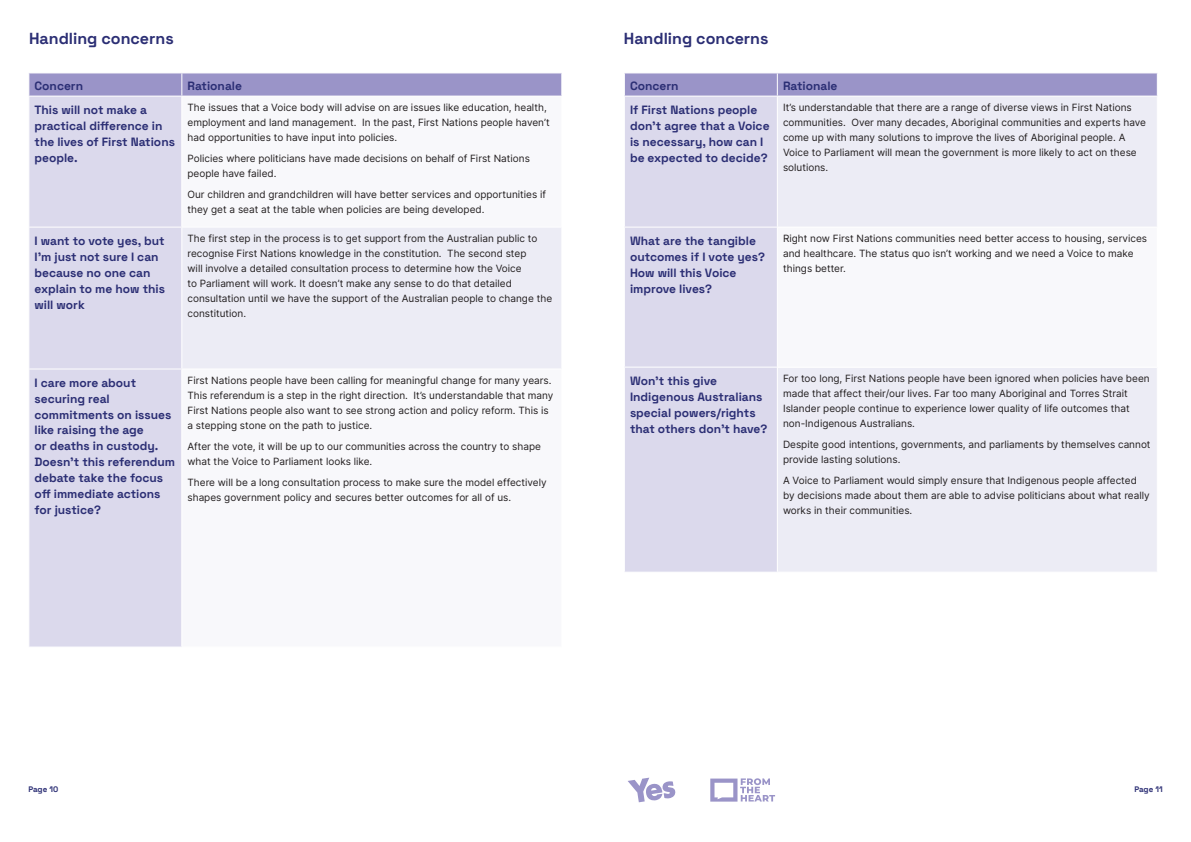
<style>
.page{position:relative;width:1191px;height:842px;background:#fff}
.page>*{position:absolute;margin:0;border:0;box-sizing:border-box;transform-origin:0 0}
.t1{font:300 16px "Space Grotesk";color:#2b2e74}
.t2{font:300 12px/16px "Space Grotesk";color:#2b2e74}
.t3{font:10px/15px "Inter";color:#231f20}
.t4{font:300 8px "Space Grotesk";letter-spacing:-.005em;color:#2b2e74}
</style>
<div class="page">
<svg style="left:628px;top:778px;width:47px;height:24px"></svg>
<svg style="left:710px;top:778px;width:65px;height:24px"></svg>
<div style="left:29px;top:97px;width:152px;height:549px;background:#dbd9ec"></div>
<div style="left:182px;top:227px;width:380px;height:142px;background:#ececf5"></div>
<svg style="left:29px;top:73px;width:533px;height:23px;background:#9e98ca"></svg>
<hr style="left:28px;top:227px;width:154px;height:1px;background:#fff">
<hr style="left:182px;top:227px;width:380px;height:1px;background:#fff">
<hr style="left:561px;top:228px;width:1px;height:140px;background:#fff">
<hr style="left:28px;top:368px;width:154px;height:1px;background:#fff">
<hr style="left:182px;top:368px;width:380px;height:1px;background:#fff">
<div style="left:625px;top:97px;width:152px;height:475px;background:#dbd9ec"></div>
<div style="left:778px;top:97px;width:378px;height:475px;background:#ececf5"></div>
<div style="left:777px;top:227px;width:380px;height:140px;background:#f8f8fb"></div>
<svg style="left:624px;top:73px;width:533px;height:23px;background:#9e98ca"></svg>
<hr style="left:624px;top:227px;width:153px;height:1px;background:#fff">
<hr style="left:777px;top:227px;width:380px;height:1px;background:#fff">
<hr style="left:777px;top:228px;width:1px;height:139px;background:#fff">
<hr style="left:1156px;top:228px;width:1px;height:139px;background:#fff">
<hr style="left:624px;top:367px;width:153px;height:1px;background:#fff">
<hr style="left:777px;top:367px;width:380px;height:1px;background:#fff">
<h1 class="t1" style="left:29px;top:27px;width:146px">Handling concerns</h1>
<p class="t2" style="left:35px;top:78px;width:50px">Concern</p>
<p class="t2" style="left:187px;top:78px;width:56px">Rationale</p>
<p class="t2" style="left:35px;top:101px;width:142px">This will not make a practical difference in the lives of First Nations people.</p>
<p class="t3" style="left:187px;top:100px;width:364px">The issues that a Voice body will advise on are issues like education, health, employment and land management. In the past, First Nations people haven’t had opportunities to have input into policies.</p>
<p class="t3" style="left:187px;top:151px;width:344px">Policies where politicians have made decisions on behalf of First Nations people have failed.</p>
<p class="t3" style="left:187px;top:186px;width:360px">Our children and grandchildren will have better services and opportunities if they get a seat at the table when policies are being developed.</p>
<p class="t2" style="left:35px;top:232px;width:132px">I want to vote yes, but<br>I’m just not sure I can because no one can explain to me how this will work</p>
<p class="t3" style="left:187px;top:231px;width:366px">The first step in the process is to get support from the Australian public to recognise First Nations knowledge in the constitution. The second step<br>will involve a detailed consultation process to determine how the Voice<br>to Parliament will work. It doesn’t make any sense to do that detailed consultation until we have the support of the Australian people to change the constitution.</p>
<p class="t2" style="left:35px;top:374px;width:142px">I care more about securing real commitments on issues like raising the age<br>or deaths in custody.<br>Doesn’t this referendum debate take the focus off immediate actions for justice?</p>
<p class="t3" style="left:187px;top:373px;width:367px">First Nations people have been calling for meaningful change for many years.<br>This referendum is a step in the right direction. It’s understandable that many First Nations people also want to see strong action and policy reform. This is a stepping stone on the path to justice.</p>
<p class="t3" style="left:187px;top:439px;width:355px">After the vote, it will be up to our communities across the country to shape what the Voice to Parliament looks like.</p>
<p class="t3" style="left:187px;top:474px;width:361px">There will be a long consultation process to make sure the model effectively shapes government policy and secures better outcomes for all of us.</p>
<h1 class="t1" style="left:624px;top:27px;width:146px">Handling concerns</h1>
<p class="t2" style="left:630px;top:78px;width:50px">Concern</p>
<p class="t2" style="left:783px;top:78px;width:56px">Rationale</p>
<p class="t2" style="left:630px;top:101px;width:141px">If First Nations people don’t agree that a Voice is necessary, how can I be expected to decide?</p>
<p class="t3" style="left:783px;top:100px;width:364px">It’s understandable that there are a range of diverse views in First Nations communities. Over many decades, Aboriginal communities and experts have come up with many solutions to improve the lives of Aboriginal people. A Voice to Parliament will mean the government is more likely to act on these solutions.</p>
<p class="t2" style="left:630px;top:232px;width:136px">What are the tangible outcomes if I vote yes?<br>How will this Voice improve lives?</p>
<p class="t3" style="left:783px;top:231px;width:365px">Right now First Nations communities need better access to housing, services and healthcare. The status quo isn’t working and we need a Voice to make things better.</p>
<p class="t2" style="left:630px;top:372px;width:139px">Won’t this give<br>Indigenous Australians special powers/rights that others don’t have?</p>
<p class="t3" style="left:783px;top:371px;width:368px">For too long, First Nations people have been ignored when policies have been made that affect their/our lives. Far too many Aboriginal and Torres Strait Islander people continue to experience lower quality of life outcomes that non-Indigenous Australians.</p>
<p class="t3" style="left:783px;top:437px;width:369px">Despite good intentions, governments, and parliaments by themselves cannot provide lasting solutions.</p>
<p class="t3" style="left:783px;top:472px;width:368px">A Voice to Parliament would simply ensure that Indigenous people affected by decisions made about them are able to advise politicians about what really works in their communities.</p>
<p class="t4" style="left:28px;top:783px;width:31px">Page 10</p>
<p class="t4" style="left:1134px;top:783px;width:30px">Page 11</p>
</div>
